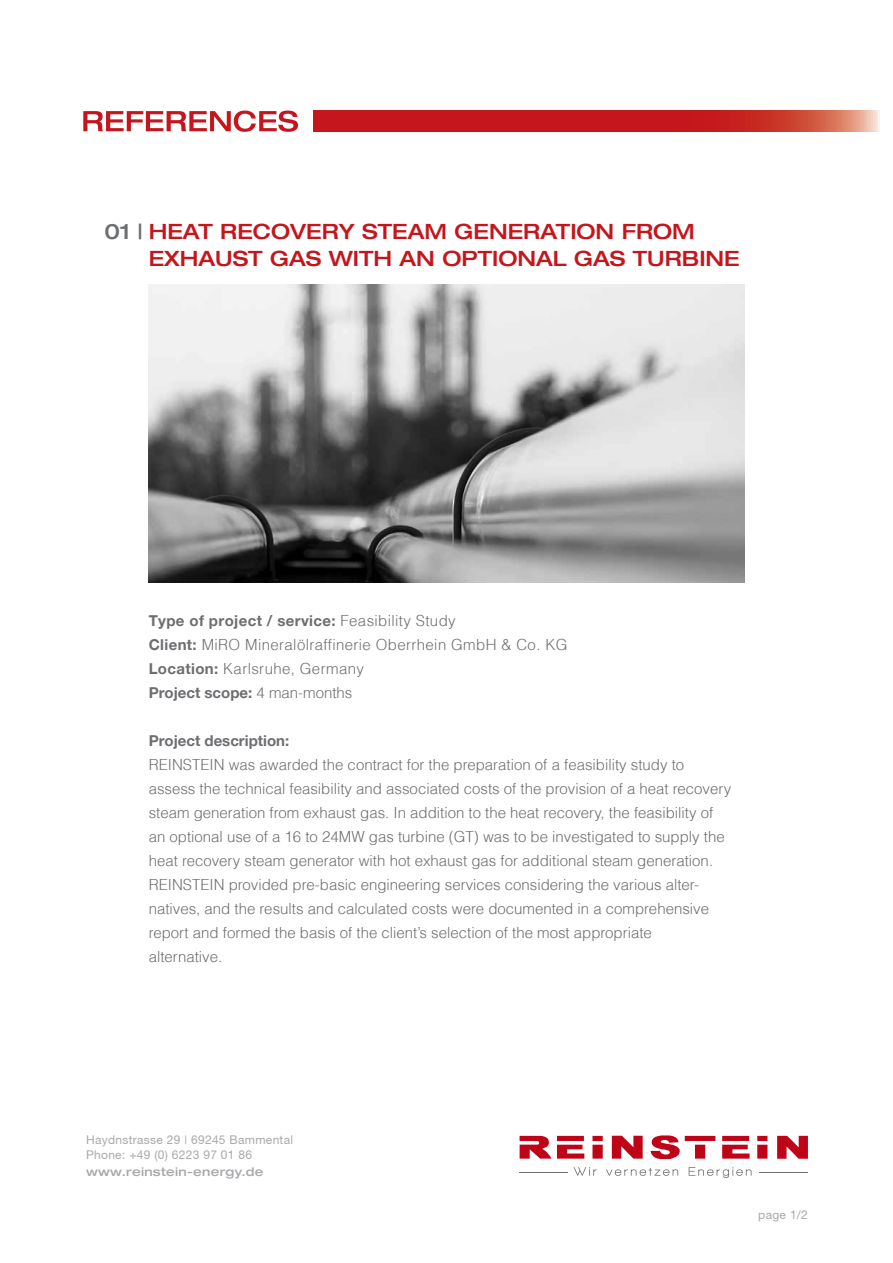
<style>
.page{position:relative;width:893px;height:1263px;background:#fff}
.page>*{position:absolute;margin:0;border:0;box-sizing:border-box;transform-origin:0 0}
.t1{font:21px/27px "Context Reprise Medium Exp S Si Normal";color:#c4161c}
.t2{font:300 15px/24px "Context Light S Si";color:#6d6e71}
.t3{font:300 15px/24px "Context Light S Si";letter-spacing:.025em;color:#6d6e71}
.t4{font:700 15px "Context Reprise S Si";color:#6d6e71}
.t5{font:700 15px "Context Reprise S Si";letter-spacing:.025em;color:#6d6e71}
.t6{font:12px/14.4px "Context Reprise S Si";letter-spacing:.025em;color:#a7a9ac}
.t7{font:12px "Context Reprise Medium Exp S Si Normal";letter-spacing:.025em;color:#a7a9ac}
.s1{color:#6d6e71}
.s2{font-family:"Context Light S Si";font-weight:300}
.s3{font-family:"Context Reprise S Si";font-weight:700}
</style>
<div class="page">
<svg style="left:574px;top:1167px;width:177px;height:11px"></svg>
<hr style="left:760px;top:1171px;width:48px;height:1px;background:#707172">
<hr style="left:520px;top:1171px;width:48px;height:1px;background:#707172">
<svg style="left:592px;top:1136px;width:11px;height:22px"></svg>
<svg style="left:722px;top:1136px;width:28px;height:22px"></svg>
<svg style="left:757px;top:1136px;width:10px;height:22px"></svg>
<svg style="left:612px;top:1136px;width:31px;height:22px"></svg>
<svg style="left:777px;top:1136px;width:31px;height:23px"></svg>
<svg style="left:520px;top:1136px;width:64px;height:23px"></svg>
<svg style="left:651px;top:1135px;width:64px;height:24px"></svg>
<svg style="left:314px;top:111px;width:566px;height:21px;background:#c82929"></svg>
<svg style="left:83px;top:111px;width:215px;height:21px"></svg>
<img style="left:149px;top:284px;width:595px;height:299px">
<h1 class="t1" style="left:149px;top:217px;width:593px;text-indent:-44px"><span class="s1">01 |</span> HEAT RECOVERY STEAM GENERATION FROM<br>EXHAUST GAS WITH AN OPTIONAL GAS TURBINE</h1>
<p class="t5" style="left:149px;top:611px;width:309px">Type of project / service: <span class="s2">Feasibility Study</span></p>
<p class="t3" style="left:149px;top:632px;width:420px"><span class="s3">Client:</span> MiRO Mineralölraffinerie Oberrhein GmbH &amp; Co. KG<br><span class="s3">Location:</span> Karlsruhe, Germany</p>
<p class="t4" style="left:149px;top:683px;width:205px">Project scope: <span class="s2">4 man-months</span></p>
<p class="t4" style="left:149px;top:731px;width:142px">Project description:</p>
<p class="t2" style="left:149px;top:752px;width:584px">REINSTEIN was awarded the contract for the preparation of a feasibility study to assess the technical feasibility and associated costs of the provision of a heat recovery steam generation from exhaust gas. In addition to the heat recovery, the feasibility of an optional use of a 16 to 24MW gas turbine (GT) was to be investigated to supply the heat recovery steam generator with hot exhaust gas for additional steam generation.<br>REINSTEIN provided pre-basic engineering services considering the various alter&shy;natives, and the results and calculated costs were documented in a comprehensive report and formed the basis of the client’s selection of the most appropriate<br>alternative.</p>
<p class="t6" style="left:86px;top:1132px;width:209px">Haydnstrasse 29 | 69245 Bammental<br>Phone: +49 (0) 6223 97 01 86</p>
<p class="t7" style="left:86px;top:1164px;width:179px">WWW.REINSTEIN-ENERGY.DE</p>
<p class="t6" style="left:758px;top:1207px;width:51px">page 1/2</p>
</div>
